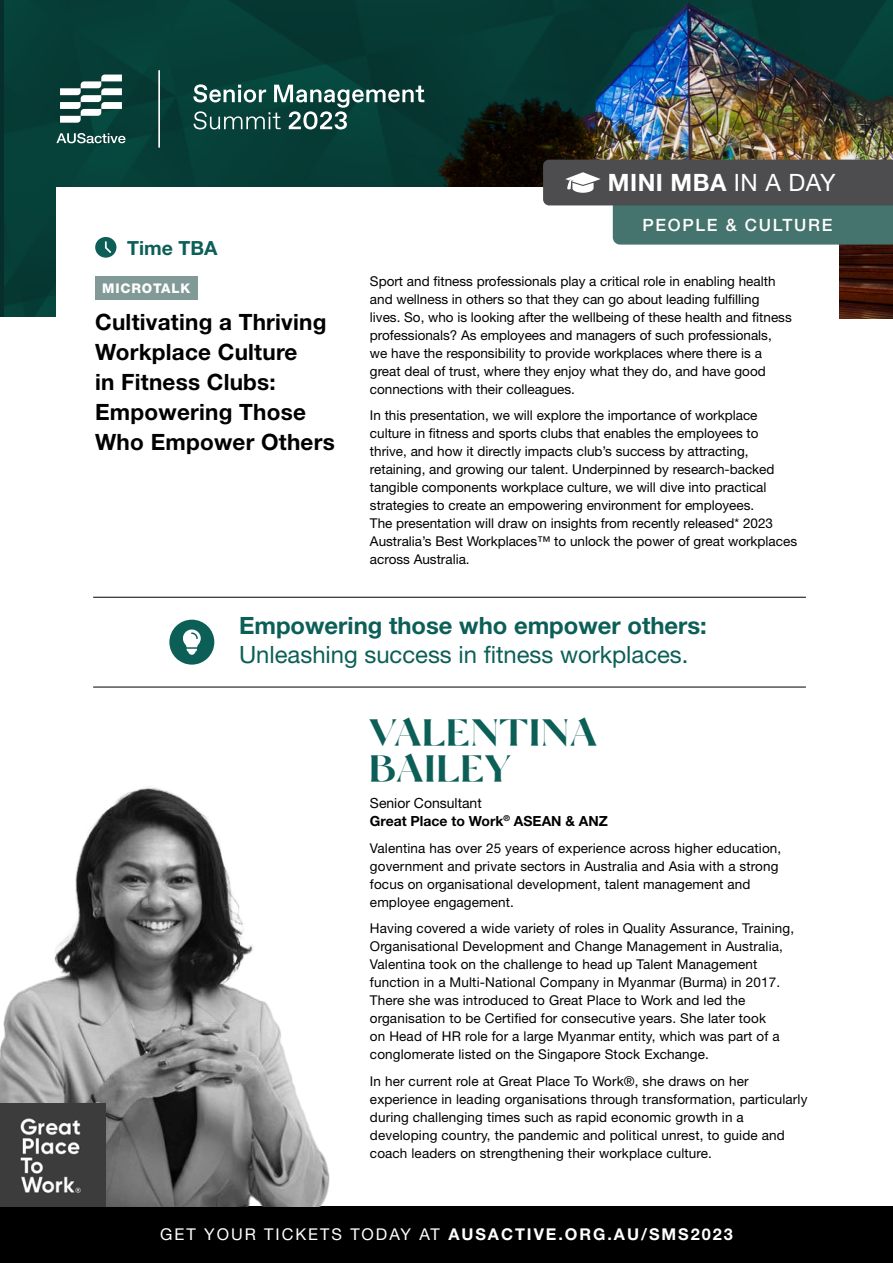
<style>
.page{position:relative;width:893px;height:1263px;background:#fff}
.page>*{position:absolute;margin:0;border:0;box-sizing:border-box;transform-origin:0 0}
.t1{font:300 45.45px/36.2px "Mikela";letter-spacing:.05em;color:#0c5f57}
.t2{font:23.85px "Helvetica Neue LT Std";color:#0c5f57}
.t3{font:700 23.85px "Helvetica Neue LT Std";color:#0c5f57}
.t4{font:700 23.85px "Helvetica Neue LT Std";letter-spacing:.02em;color:#fff}
.t5{font:700 22.5px/30px "Helvetica Neue LT Std";letter-spacing:.01em;color:#000}
.t6{font:700 19.5px "Helvetica Neue LT Std";color:#0c5f57}
.t7{font:500 16.95px "Helvetica Neue LT Std";letter-spacing:.1em;color:#fff}
.t8{font:700 16.2px "Helvetica Neue LT Std";letter-spacing:.12em;color:#fff}
.t9{font:700 13.95px/17.7px "Helvetica Neue LT Std";color:#000}
.t10{font:13.5px/18px "Helvetica Neue LT Std";color:#000}
.t11{font:800 13.35px "Helvetica Neue LT Std";letter-spacing:.06em;color:#fff}
.s1{font-weight:400}
</style>
<div class="page">
<img style="left:5px;top:0;width:392px;height:316px">
<img style="left:397px;top:0;width:496px;height:319px">
<div style="left:56px;top:187px;width:783px;height:1034px;background:#fff"></div>
<div style="left:0;top:1206px;width:893px;height:57px;background:#000"></div>
<svg style="left:56px;top:133px;width:70px;height:10px"></svg>
<svg style="left:60px;top:75px;width:62px;height:48px"></svg>
<hr style="left:158px;top:70px;width:2px;height:78px;background:#fff">
<svg style="left:193px;top:84px;width:231px;height:45px;background:#3d6963"></svg>
<svg style="left:543px;top:160px;width:350px;height:85px;background:#5d6e6d"></svg>
<img style="left:0;top:786px;width:330px;height:420px">
<div style="left:0;top:1103px;width:106px;height:103px;background:#3c3c3c"></div>
<img style="left:20px;top:1118px;width:61px;height:75px">
<svg style="left:95px;top:237px;width:21px;height:21px"></svg>
<div style="left:169px;top:620px;width:45px;height:45px;background:#0c5f57;border-radius:50%"></div>
<svg style="left:183px;top:629px;width:18px;height:26px"></svg>
<hr style="left:93px;top:597px;width:713px;height:1px;background:#000">
<hr style="left:93px;top:687px;width:713px;height:1px;background:#000">
<div style="left:95px;top:276px;width:102px;height:24px;background:#819a97"></div>
<h2 class="t4" style="left:608px;top:168px;width:229px">MINI MBA <span class="s1">IN A DAY</span></h2>
<h3 class="t6" style="left:127px;top:236px;width:92px">Time TBA</h3>
<p class="t11" style="left:102px;top:280px;width:90px">MICROTALK</p>
<h3 class="t5" style="left:95px;top:307px;width:241px">Cultivating a Thriving<br>Workplace Culture<br>in Fitness Clubs:<br>Empowering Those<br>Who Empower Others</h3>
<p class="t7" style="left:642px;top:215px;width:192px">PEOPLE &amp; CULTURE</p>
<p class="t10" style="left:370px;top:272px;width:423px">Sport and fitness professionals play a critical role in enabling health and wellness in others so that they can go about leading fulfilling lives. So, who is looking after the wellbeing of these health and fitness professionals? As employees and managers of such professionals, we have the responsibility to provide workplaces where there is a great deal of trust, where they enjoy what they do, and have good connections with their colleagues.</p>
<p class="t10" style="left:370px;top:406px;width:429px">In this presentation, we will explore the importance of workplace culture in fitness and sports clubs that enables the employees to thrive, and how it directly impacts club’s success by attracting, retaining, and growing our talent. Underpinned by research-backed tangible components workplace culture, we will dive into practical strategies to create an empowering environment for employees.<br>The presentation will draw on insights from recently released* 2023<br>Australia’s Best Workplaces™ to unlock the power of great workplaces across Australia.</p>
<h2 class="t3" style="left:239px;top:610px;width:469px">Empowering those who empower others:</h2>
<h2 class="t2" style="left:239px;top:640px;width:451px">Unleashing success in fitness workplaces.</h2>
<h1 class="t1" style="left:370px;top:717px;width:228px">VALENTINA<br>BAILEY</h1>
<p class="t9" style="left:370px;top:794px;width:240px"><span class="s1">Senior Consultant<br></span>Great Place to Work<sup>®</sup> ASEAN &amp; ANZ</p>
<p class="t10" style="left:370px;top:839px;width:413px">Valentina has over 25 years of experience across higher education, government and private sectors in Australia and Asia with a strong focus on organisational development, talent management and employee engagement.</p>
<p class="t10" style="left:370px;top:919px;width:426px">Having covered a wide variety of roles in Quality Assurance, Training, Organisational Development and Change Management in Australia, Valentina took on the challenge to head up Talent Management function in a Multi-National Company in Myanmar (Burma) in 2017.<br>There she was introduced to Great Place to Work and led the organisation to be Certified for consecutive years. She later took<br>on Head of HR role for a large Myanmar entity, which was part of a conglomerate listed on the Singapore Stock Exchange.</p>
<p class="t10" style="left:370px;top:1072px;width:439px">In her current role at Great Place To Work®, she draws on her experience in leading organisations through transformation, particularly during challenging times such as rapid economic growth in a developing country, the pandemic and political unrest, to guide and coach leaders on strengthening their workplace culture.</p>
<p class="t8" style="left:160px;top:1224px;width:574px"><span class="s1">GET YOUR TICKETS TODAY AT</span> AUSACTIVE.ORG.AU/SMS2023</p>
</div>
